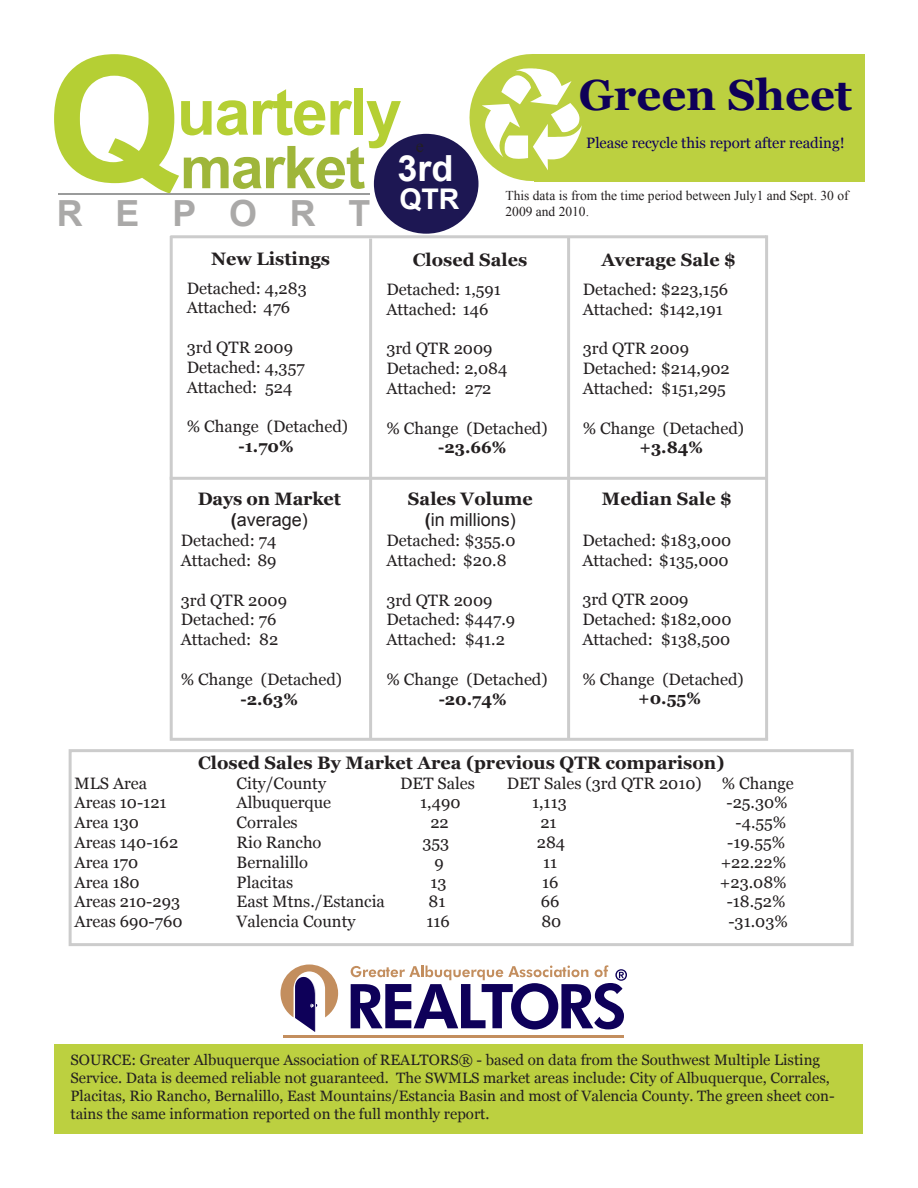
<style>
.page{position:relative;width:918px;height:1188px;background:#fff}
.page>*{position:absolute;margin:0;border:0;box-sizing:border-box;transform-origin:0 0}
.t1{font:700 174.3px "Arial";color:#b5cf34}
.t2{font:700 64.8px "Arial";letter-spacing:-.025em;color:#b5cf34}
.t3{font:700 59.1px "Arial";letter-spacing:-.025em;color:#9fb63a}
.t4{font:700 43.5px "Georgia";color:#0e0058}
.t5{font:700 36px "Arial";letter-spacing:.92em;color:#aaa9a8}
.t6{font:700 36px "Arial";color:#fff}
.t7{font:700 31.5px "Arial";color:#fff}
.t8{font:700 28.5px "Arial";color:#fff}
.t9{font:700 18px "Georgia";color:#231f20}
.t10{font:18px "Arial";color:#231f20}
.t11{font:18px "Times New Roman";color:#231f20}
.t12{font:16.5px "Georgia";color:#231f20}
.t13{font:700 16.5px "Georgia";color:#231f20}
.t14{font:15px/18px "Georgia";color:#231f20}
.t15{font:15px "Georgia";color:#0e0058}
.t16{font:13.5px/16.2px "Times New Roman";color:#231f20}
.s1{font-weight:700}
</style>
<div class="page">
<div style="left:534px;top:54px;width:331px;height:127px;background:#bcd040"></div>
<div style="left:69px;top:749px;width:785px;height:197px;border:3px solid #ccc"></div>
<hr style="left:170px;top:235px;width:596px;height:3px;background:#ccc">
<hr style="left:170px;top:738px;width:598px;height:3px;background:#ccc">
<hr style="left:765px;top:235px;width:3px;height:504px;background:#ccc">
<hr style="left:369px;top:239px;width:3px;height:500px;background:#ccc">
<hr style="left:170px;top:236px;width:3px;height:502px;background:#ccc">
<hr style="left:567px;top:236px;width:3px;height:503px;background:#ccc">
<hr style="left:170px;top:477px;width:596px;height:3px;background:#ccc">
<svg style="left:351px;top:965px;width:276px;height:65px"></svg>
<hr style="left:284px;top:1035px;width:340px;height:2px;background:#c38e5e">
<svg style="left:280px;top:964px;width:58px;height:68px"></svg>
<div style="left:55px;top:1044px;width:808px;height:89px;background:#bcd040"></div>
<svg style="left:469px;top:54px;width:113px;height:127px"></svg>
<div style="left:374px;top:134px;width:104px;height:100px;background:#1d1753;border-radius:50%"></div>
<hr style="left:58px;top:193px;width:312px;height:2px;background:#9a9b9b">
<h1 class="t1" style="left:47px;top:5px;width:136px">Q</h1>
<p class="t4" style="left:579px;top:70px;width:275px">Green Sheet</p>
<h2 class="t2" style="left:177px;top:69px;width:227px">uarterly</h2>
<p class="t7" style="left:366px;top:126px;width:65px">FEB</p>
<p class="t7" style="left:363px;top:158px;width:72px">2010</p>
<p class="t15" style="left:586px;top:134px;width:260px">Please recycle this report after reading!</p>
<h3 class="t3" style="left:180px;top:129px;width:187px">market</h3>
<p class="t11" style="left:416px;top:134px;width:9px">e</p>
<p class="t6" style="left:398px;top:144px;width:58px">3rd</p>
<p class="t8" style="left:399px;top:180px;width:62px">QTR</p>
<h3 class="t5" style="left:57px;top:189px;width:315px">REPORT</h3>
<p class="t16" style="left:506px;top:187px;width:345px">This data is from the time period between July1 and Sept. 30 of<br>2009 and 2010.</p>
<p class="t9" style="left:211px;top:248px;width:121px">New Listings</p>
<p class="t12" style="left:187px;top:279px;width:121px">Detached: 4,283</p>
<p class="t12" style="left:187px;top:298px;width:105px">Attached: 476</p>
<p class="t12" style="left:187px;top:338px;width:108px">3rd QTR 2009</p>
<p class="t12" style="left:187px;top:358px;width:119px">Detached: 4,357</p>
<p class="t12" style="left:187px;top:378px;width:107px">Attached: 524</p>
<p class="t12" style="left:187px;top:417px;width:163px">% Change (Detached)</p>
<p class="t13" style="left:239px;top:437px;width:56px">-1.70%</p>
<p class="t9" style="left:413px;top:250px;width:116px">Closed Sales</p>
<p class="t12" style="left:386px;top:280px;width:116px">Detached: 1,591</p>
<p class="t12" style="left:386px;top:300px;width:104px">Attached: 146</p>
<p class="t12" style="left:386px;top:339px;width:108px">3rd QTR 2009</p>
<p class="t12" style="left:386px;top:359px;width:122px">Detached: 2,084</p>
<p class="t12" style="left:386px;top:379px;width:107px">Attached: 272</p>
<p class="t12" style="left:386px;top:419px;width:163px">% Change (Detached)</p>
<p class="t13" style="left:438px;top:438px;width:70px">-23.66%</p>
<p class="t9" style="left:601px;top:250px;width:136px">Average Sale $</p>
<p class="t12" style="left:583px;top:280px;width:147px">Detached: $223,156</p>
<p class="t12" style="left:583px;top:300px;width:142px">Attached: $142,191</p>
<p class="t12" style="left:583px;top:339px;width:108px">3rd QTR 2009</p>
<p class="t12" style="left:583px;top:359px;width:148px">Detached: $214,902</p>
<p class="t12" style="left:583px;top:379px;width:145px">Attached: $151,295</p>
<p class="t12" style="left:583px;top:419px;width:163px">% Change (Detached)</p>
<p class="t13" style="left:639px;top:438px;width:65px">+3.84%</p>
<p class="t9" style="left:198px;top:488px;width:145px">Days on Market</p>
<p class="t10" style="left:231px;top:508px;width:79px"><span class="s1">(</span>average)</p>
<p class="t12" style="left:181px;top:531px;width:97px">Detached: 74</p>
<p class="t12" style="left:181px;top:551px;width:97px">Attached: 89</p>
<p class="t12" style="left:181px;top:591px;width:108px">3rd QTR 2009</p>
<p class="t12" style="left:181px;top:610px;width:97px">Detached: 76</p>
<p class="t12" style="left:181px;top:630px;width:99px">Attached: 82</p>
<p class="t12" style="left:181px;top:670px;width:163px">% Change (Detached)</p>
<p class="t13" style="left:241px;top:690px;width:59px">-2.63%</p>
<p class="t9" style="left:408px;top:488px;width:126px">Sales Volume</p>
<p class="t10" style="left:425px;top:508px;width:92px"><span class="s1">(</span>in millions)</p>
<p class="t12" style="left:386px;top:531px;width:131px">Detached: $355.0</p>
<p class="t12" style="left:386px;top:551px;width:122px">Attached: $20.8</p>
<p class="t12" style="left:386px;top:591px;width:108px">3rd QTR 2009</p>
<p class="t12" style="left:386px;top:610px;width:130px">Detached: $447.9</p>
<p class="t12" style="left:386px;top:630px;width:120px">Attached: $41.2</p>
<p class="t12" style="left:386px;top:670px;width:163px">% Change (Detached)</p>
<p class="t13" style="left:439px;top:690px;width:69px">-20.74%</p>
<p class="t9" style="left:602px;top:488px;width:131px">Median Sale $</p>
<p class="t12" style="left:582px;top:531px;width:150px">Detached: $183,000</p>
<p class="t12" style="left:582px;top:551px;width:148px">Attached: $135,000</p>
<p class="t12" style="left:582px;top:590px;width:108px">3rd QTR 2009</p>
<p class="t12" style="left:582px;top:610px;width:151px">Detached: $182,000</p>
<p class="t12" style="left:582px;top:630px;width:149px">Attached: $138,500</p>
<p class="t12" style="left:582px;top:670px;width:163px">% Change (Detached)</p>
<p class="t13" style="left:638px;top:689px;width:64px">+0.55%</p>
<p class="t9" style="left:198px;top:752px;width:528px">Closed Sales By Market Area (previous QTR comparison)</p>
<p class="t12" style="left:75px;top:774px;width:74px">MLS Area</p>
<p class="t12" style="left:237px;top:774px;width:91px">City/County</p>
<p class="t12" style="left:400px;top:774px;width:76px">DET Sales</p>
<p class="t12" style="left:507px;top:774px;width:288px">DET Sales (3rd QTR 2010) % Change</p>
<p class="t12" style="left:75px;top:793px;width:94px">Areas 10-121</p>
<p class="t12" style="left:237px;top:793px;width:96px">Albuquerque</p>
<p class="t12" style="left:420px;top:793px;width:42px">1,490</p>
<p class="t12" style="left:532px;top:793px;width:36px">1,113</p>
<p class="t12" style="left:727px;top:793px;width:63px">-25.30%</p>
<p class="t12" style="left:75px;top:813px;width:66px">Area 130</p>
<p class="t12" style="left:237px;top:813px;width:63px">Corrales</p>
<p class="t12" style="left:430px;top:813px;width:20px">22</p>
<p class="t12" style="left:540px;top:813px;width:18px">21</p>
<p class="t12" style="left:736px;top:813px;width:52px">-4.55%</p>
<p class="t12" style="left:75px;top:833px;width:105px">Areas 140-162</p>
<p class="t12" style="left:237px;top:833px;width:86px">Rio Rancho</p>
<p class="t12" style="left:422px;top:833px;width:28px">353</p>
<p class="t12" style="left:537px;top:833px;width:30px">284</p>
<p class="t12" style="left:727px;top:833px;width:59px">-19.55%</p>
<p class="t12" style="left:75px;top:853px;width:65px">Area 170</p>
<p class="t12" style="left:237px;top:853px;width:73px">Bernalillo</p>
<p class="t12" style="left:434px;top:853px;width:11px">9</p>
<p class="t12" style="left:543px;top:853px;width:16px">11</p>
<p class="t12" style="left:721px;top:853px;width:67px">+22.22%</p>
<p class="t12" style="left:75px;top:873px;width:67px">Area 180</p>
<p class="t12" style="left:237px;top:873px;width:58px">Placitas</p>
<p class="t12" style="left:430px;top:873px;width:18px">13</p>
<p class="t12" style="left:542px;top:873px;width:18px">16</p>
<p class="t12" style="left:720px;top:873px;width:68px">+23.08%</p>
<p class="t12" style="left:75px;top:892px;width:107px">Areas 210-293</p>
<p class="t12" style="left:237px;top:892px;width:150px">East Mtns./Estancia</p>
<p class="t12" style="left:429px;top:892px;width:18px">81</p>
<p class="t12" style="left:541px;top:892px;width:20px">66</p>
<p class="t12" style="left:727px;top:892px;width:60px">-18.52%</p>
<p class="t12" style="left:75px;top:912px;width:109px">Areas 690-760</p>
<p class="t12" style="left:237px;top:912px;width:120px">Valencia County</p>
<p class="t12" style="left:426px;top:912px;width:25px">116</p>
<p class="t12" style="left:541px;top:912px;width:21px">80</p>
<p class="t12" style="left:728px;top:912px;width:61px">-31.03%</p>
<p class="t14" style="left:70px;top:1051px;width:766px">SOURCE: Greater Albuquerque Association of REALTORS® - based on data from the Southwest Multiple Listing Service. Data is deemed reliable not guaranteed. The SWMLS market areas include: City of Albuquerque, Corrales, Placitas, Rio Rancho, Bernalillo, East Mountains/Estancia Basin and most of Valencia County. The green sheet con&shy;tains the same information reported on the full monthly report.</p>
</div>
